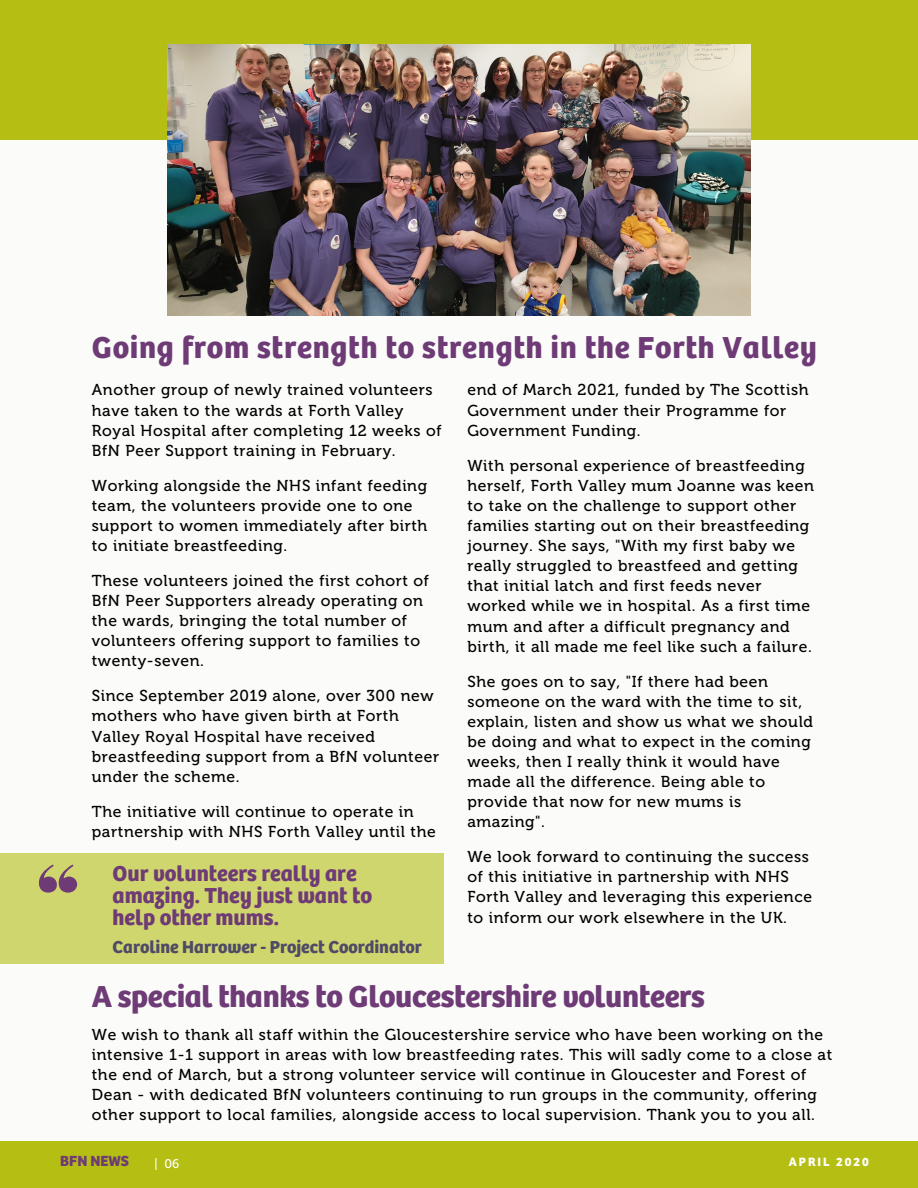
<style>
.page{position:relative;width:918px;height:1188px;background:#fbfbf9}
.page>*{position:absolute;margin:0;border:0;box-sizing:border-box;transform-origin:0 0}
.t1{font:700 31.5px "Bree";letter-spacing:.025em;color:#6e3b76}
.t2{font:700 31.5px "Bree";letter-spacing:-.01em;color:#6e3b76}
.t3{font:700 22.5px/22px "Bree";color:#6e3b76}
.t4{font:700 18px "Bree";color:#4f4a66}
.t5{font:15.75px/20.1px "Museo 500";letter-spacing:.04em;color:#000}
.t6{font:700 15.15px "Bree";color:#6e3b76}
.t7{font:700 12.6px "Bree";letter-spacing:.16em;color:#fff}
.t8{font:12.6px "Museo 500";color:#fff}
</style>
<div class="page">
<div style="left:0;top:0;width:918px;height:139px;background:#b5be13"></div>
<img style="left:168px;top:45px;width:582px;height:271px">
<div style="left:0;top:1142px;width:918px;height:46px;background:#b5be13"></div>
<div style="left:0;top:853px;width:444px;height:110px;background:#d0d66e"></div>
<svg style="left:39px;top:865px;width:38px;height:28px"></svg>
<p class="t1" style="left:92px;top:331px;width:727px">Going from strength to strength in the Forth Valley</p>
<p class="t5" style="left:92px;top:380px;width:351px">Another group of newly trained volunteers have taken to the wards at Forth Valley Royal Hospital after completing 12 weeks of BfN Peer Support training in February.</p>
<p class="t5" style="left:92px;top:475px;width:337px">Working alongside the NHS infant feeding team, the volunteers provide one to one support to women immediately after birth to initiate breastfeeding.</p>
<p class="t5" style="left:92px;top:571px;width:339px">These volunteers joined the first cohort of BfN Peer Supporters already operating on the wards, bringing the total number of volunteers offering support to families to twenty-seven.</p>
<p class="t5" style="left:92px;top:686px;width:349px">Since September 2019 alone, over 300 new mothers who have given birth at Forth Valley Royal Hospital have received breastfeeding support from a BfN volunteer under the scheme.</p>
<p class="t5" style="left:92px;top:801px;width:346px">The initiative will continue to operate in partnership with NHS Forth Valley until the</p>
<p class="t3" style="left:113px;top:864px;width:261px">Our volunteers really are amazing. They just want to</p>
<p class="t3" style="left:113px;top:908px;width:168px">help other mums.</p>
<p class="t4" style="left:113px;top:938px;width:311px">Caroline Harrower - Project Coordinator</p>
<p class="t5" style="left:467px;top:380px;width:343px">end of March 2021, funded by The Scottish<br>Government under their Programme for<br>Government Funding.</p>
<p class="t5" style="left:467px;top:455px;width:348px">With personal experience of breastfeeding herself, Forth Valley mum Joanne was keen to take on the challenge to support other families starting out on their breastfeeding journey. She says, "With my first baby we really struggled to breastfeed and getting that initial latch and first feeds never worked while we in hospital. As a first time mum and after a difficult pregnancy and birth, it all made me feel like such a failure.</p>
<p class="t5" style="left:467px;top:671px;width:347px">She goes on to say, "If there had been someone on the ward with the time to sit, explain, listen and show us what we should be doing and what to expect in the coming weeks, then I really think it would have made all the difference. Being able to provide that now for new mums is amazing".</p>
<p class="t5" style="left:467px;top:847px;width:346px">We look forward to continuing the success of this initiative in partnership with NHS Forth Valley and leveraging this experience to inform our work elsewhere in the UK.</p>
<p class="t2" style="left:92px;top:981px;width:615px">A special thanks to Gloucestershire volunteers</p>
<p class="t5" style="left:92px;top:1024px;width:742px">We wish to thank all staff within the Gloucestershire service who have been working on the intensive 1-1 support in areas with low breastfeeding rates. This will sadly come to a close at the end of March, but a strong volunteer service will continue in Gloucester and Forest of Dean - with dedicated BfN volunteers continuing to run groups in the community, offering other support to local families, alongside access to local supervision. Thank you to you all.</p>
<p class="t6" style="left:60px;top:1153px;width:71px">BFN NEWS</p>
<p class="t8" style="left:154px;top:1156px;width:27px">| 06</p>
<p class="t7" style="left:789px;top:1156px;width:82px">APRIL 2020</p>
</div>
